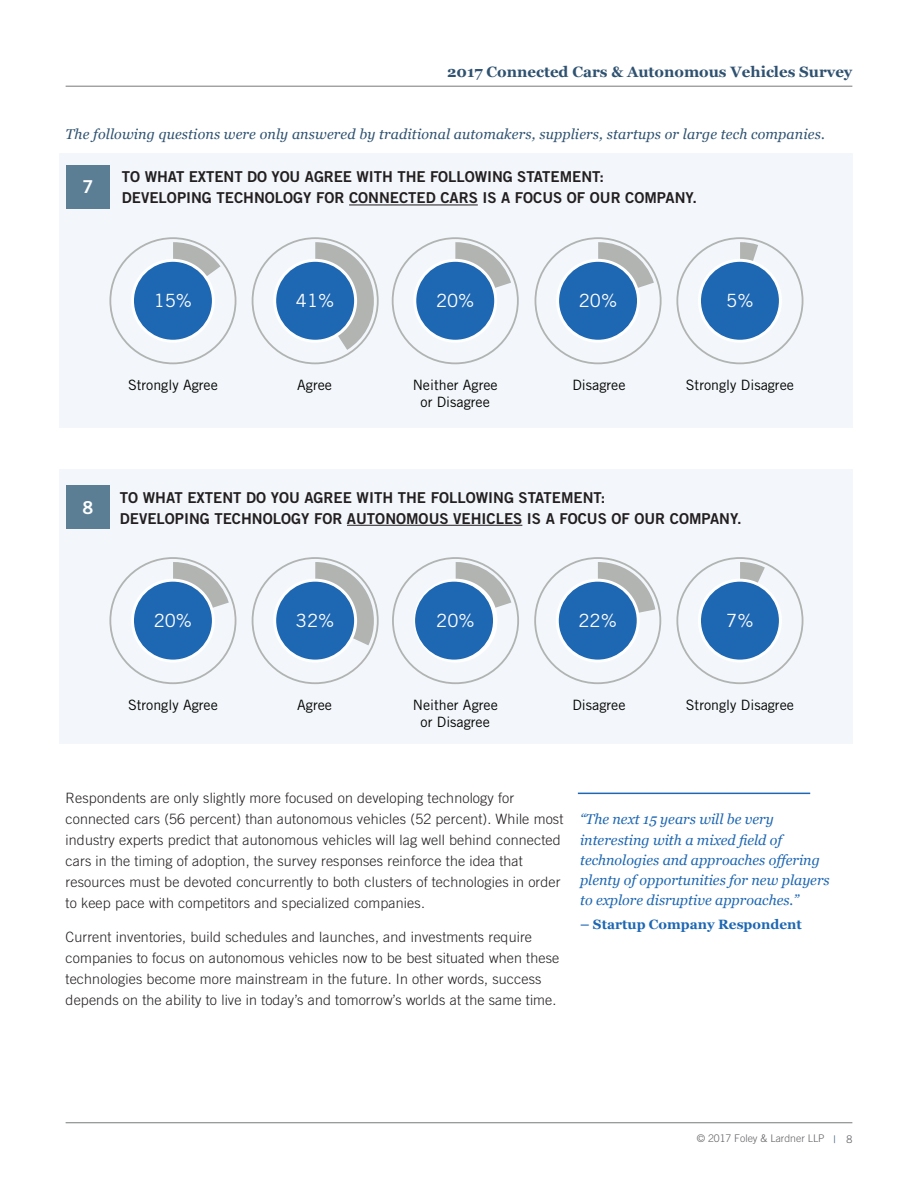
<style>
.page{position:relative;width:918px;height:1188px;background:#fff}
.page>*{position:absolute;margin:0;border:0;box-sizing:border-box;transform-origin:0 0}
.t1{font:18.15px "Trade Gothic LT Std";color:#fff}
.t2{font:17.7px "Trade Gothic LT Std Bd 2";color:#fff}
.t3{font:15px/21px "Trade Gothic LT Std Bd 2";color:#231f20}
.t4{font:700 15px "Georgia";color:#2f5271}
.t5{font:300 14.25px/21px "Trade Gothic LT Std";letter-spacing:.01em;color:#231f20}
.t6{font:italic 14.25px/20.2px "Georgia";color:#1e67b3}
.t7{font:14.25px "Trade Gothic LT Std";color:#040503}
.t8{font:italic 14.25px "Georgia";letter-spacing:.01em;color:#2f5271}
.t9{font:700 13.5px "Georgia";color:#1e67b3}
.t10{font:300 10.5px "Trade Gothic LT Std";color:#636366}
.s1{color:#2f5271}
</style>
<div class="page">
<hr style="left:66px;top:1122px;width:786px;height:1px;background:#545759">
<hr style="left:66px;top:86px;width:786px;height:1px;background:#545759">
<div style="left:59px;top:469px;width:793px;height:274px;background:#f3f7fb"></div>
<div style="left:59px;top:153px;width:793px;height:274px;background:#f3f7fb"></div>
<div style="left:66px;top:165px;width:44px;height:44px;background:#5b7e95"></div>
<div style="left:66px;top:485px;width:44px;height:44px;background:#5b7e95"></div>
<hr style="left:349px;top:205px;width:129px;height:1px;background:#231f20">
<hr style="left:347px;top:525px;width:175px;height:1px;background:#231f20">
<hr style="left:578px;top:793px;width:232px;height:1px;background:#1e67b3">
<svg style="left:173px;top:242px;width:47px;height:34px"></svg>
<div style="left:131px;top:259px;width:84px;height:84px;background:#fff;border-radius:50%"></div>
<div style="left:134px;top:262px;width:78px;height:78px;background:#1e67b3;border-radius:50%"></div>
<svg style="left:315px;top:242px;width:59px;height:108px"></svg>
<div style="left:273px;top:259px;width:84px;height:84px;background:#fff;border-radius:50%"></div>
<div style="left:276px;top:262px;width:78px;height:78px;background:#1e67b3;border-radius:50%"></div>
<svg style="left:598px;top:242px;width:56px;height:46px"></svg>
<div style="left:556px;top:259px;width:84px;height:84px;background:#fff;border-radius:50%"></div>
<div style="left:559px;top:262px;width:78px;height:78px;background:#1e67b3;border-radius:50%"></div>
<svg style="left:455px;top:242px;width:56px;height:46px"></svg>
<div style="left:413px;top:259px;width:84px;height:84px;background:#fff;border-radius:50%"></div>
<div style="left:416px;top:262px;width:78px;height:78px;background:#1e67b3;border-radius:50%"></div>
<svg style="left:740px;top:242px;width:18px;height:19px"></svg>
<div style="left:698px;top:259px;width:84px;height:84px;background:#fff;border-radius:50%"></div>
<div style="left:701px;top:262px;width:78px;height:78px;background:#1e67b3;border-radius:50%"></div>
<svg style="left:173px;top:562px;width:56px;height:46px"></svg>
<div style="left:131px;top:579px;width:84px;height:84px;background:#fff;border-radius:50%"></div>
<div style="left:134px;top:582px;width:78px;height:78px;background:#1e67b3;border-radius:50%"></div>
<svg style="left:315px;top:562px;width:59px;height:83px"></svg>
<div style="left:273px;top:579px;width:84px;height:84px;background:#fff;border-radius:50%"></div>
<div style="left:276px;top:582px;width:78px;height:78px;background:#1e67b3;border-radius:50%"></div>
<svg style="left:456px;top:562px;width:55px;height:53px"></svg>
<div style="left:414px;top:579px;width:83px;height:84px;background:#fff;border-radius:50%"></div>
<div style="left:415px;top:582px;width:78px;height:78px;background:#1e67b3;border-radius:50%"></div>
<svg style="left:598px;top:562px;width:57px;height:51px"></svg>
<svg style="left:556px;top:579px;width:84px;height:84px"></svg>
<div style="left:559px;top:582px;width:78px;height:78px;background:#1e67b3;border-radius:50%"></div>
<svg style="left:740px;top:562px;width:25px;height:21px"></svg>
<div style="left:698px;top:579px;width:84px;height:84px;background:#fff;border-radius:50%"></div>
<div style="left:701px;top:582px;width:78px;height:78px;background:#1e67b3;border-radius:50%"></div>
<p class="t4" style="left:447px;top:60px;width:407px">2017 Connected Cars &amp; Autonomous Vehicles Survey</p>
<p class="t8" style="left:66px;top:124px;width:761px">The following questions were only answered by traditional automakers, suppliers, startups or large tech companies.</p>
<p class="t2" style="left:82px;top:176px;width:12px">7</p>
<p class="t3" style="left:122px;top:166px;width:577px">TO WHAT EXTENT DO YOU AGREE WITH THE FOLLOWING STATEMENT:<br>DEVELOPING TECHNOLOGY FOR CONNECTED CARS IS A FOCUS OF OUR COMPANY.</p>
<p class="t1" style="left:154px;top:290px;width:40px">15%</p>
<p class="t1" style="left:296px;top:290px;width:40px">41%</p>
<p class="t1" style="left:436px;top:290px;width:40px">20%</p>
<p class="t1" style="left:579px;top:290px;width:40px">20%</p>
<p class="t1" style="left:726px;top:290px;width:29px">5%</p>
<p class="t7" style="left:128px;top:377px;width:91px">Strongly Agree</p>
<p class="t7" style="left:297px;top:377px;width:36px">Agree</p>
<p class="t7" style="left:413px;top:377px;width:87px">Neither Agree</p>
<p class="t7" style="left:572px;top:377px;width:55px">Disagree</p>
<p class="t7" style="left:421px;top:394px;width:71px">or Disagree</p>
<p class="t7" style="left:686px;top:377px;width:110px">Strongly Disagree</p>
<p class="t2" style="left:82px;top:496px;width:12px">8</p>
<p class="t3" style="left:120px;top:487px;width:623px">TO WHAT EXTENT DO YOU AGREE WITH THE FOLLOWING STATEMENT:<br>DEVELOPING TECHNOLOGY FOR AUTONOMOUS VEHICLES IS A FOCUS OF OUR COMPANY.</p>
<p class="t1" style="left:154px;top:610px;width:40px">20%</p>
<p class="t1" style="left:296px;top:610px;width:40px">32%</p>
<p class="t1" style="left:436px;top:610px;width:40px">20%</p>
<p class="t1" style="left:579px;top:610px;width:40px">22%</p>
<p class="t1" style="left:726px;top:610px;width:29px">7%</p>
<p class="t7" style="left:128px;top:696px;width:91px">Strongly Agree</p>
<p class="t7" style="left:297px;top:696px;width:36px">Agree</p>
<p class="t7" style="left:413px;top:696px;width:87px">Neither Agree</p>
<p class="t7" style="left:572px;top:696px;width:55px">Disagree</p>
<p class="t7" style="left:686px;top:696px;width:110px">Strongly Disagree</p>
<p class="t7" style="left:421px;top:714px;width:71px">or Disagree</p>
<p class="t5" style="left:66px;top:787px;width:499px">Respondents are only slightly more focused on developing technology for connected cars (56 percent) than autonomous vehicles (52 percent). While most industry experts predict that autonomous vehicles will lag well behind connected cars in the timing of adoption, the survey responses reinforce the idea that resources must be devoted concurrently to both clusters of technologies in order to keep pace with competitors and specialized companies.</p>
<p class="t5" style="left:66px;top:926px;width:495px">Current inventories, build schedules and launches, and investments require companies to focus on autonomous vehicles now to be best situated when these technologies become more mainstream in the future. In other words, success depends on the ability to live in today’s and tomorrow’s worlds at the same time.</p>
<p class="t6" style="left:580px;top:809px;width:251px">“The next 15 years will be very interesting with a mixed field of technologies and approaches offering plenty of opportunities for new players to explore disruptive approaches.”</p>
<p class="t9" style="left:580px;top:915px;width:223px">– Startup Company Respondent</p>
<p class="t10" style="left:697px;top:1132px;width:157px">© 2017 Foley &amp; Lardner LLP <span class="s1">|</span> 8</p>
</div>
